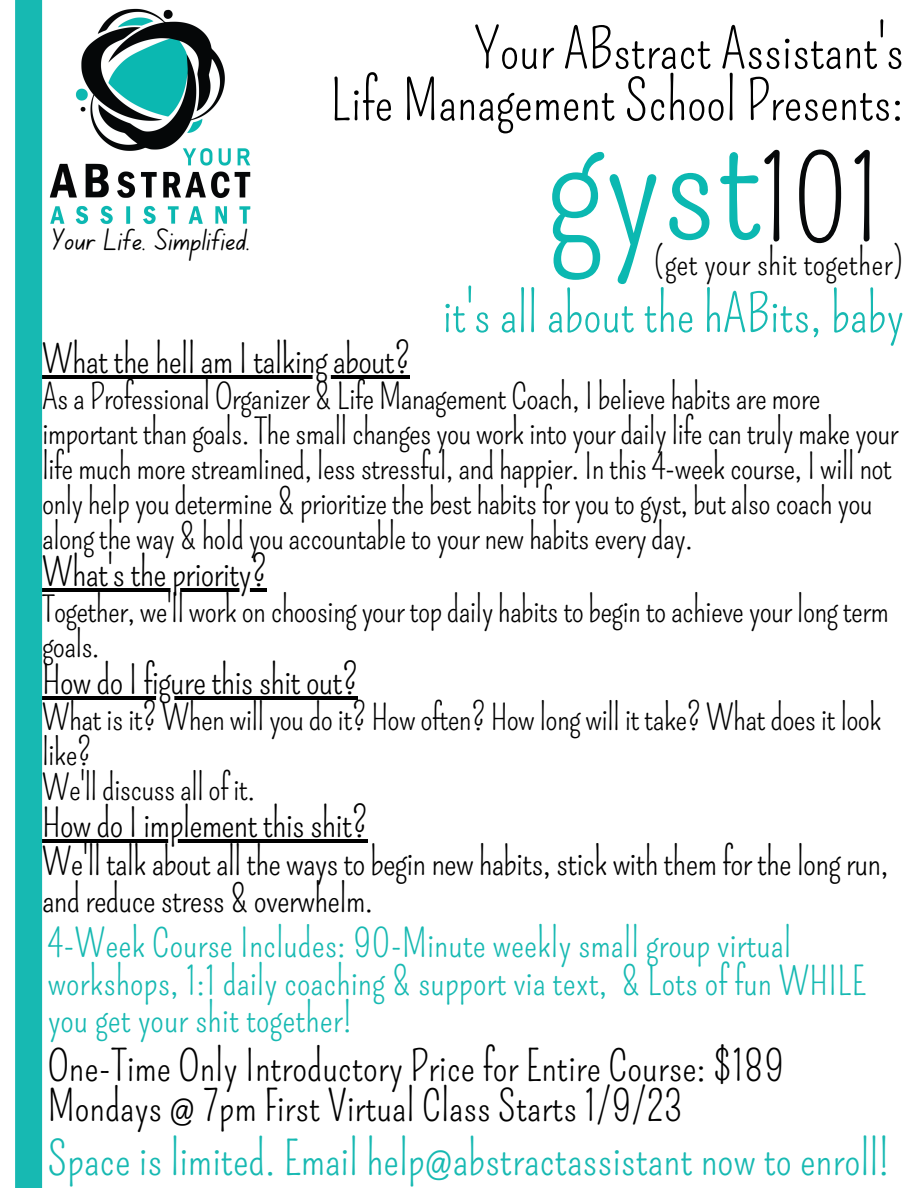
<style>
.page{position:relative;width:918px;height:1188px;background:#fff}
.page>*{position:absolute;margin:0;border:0;box-sizing:border-box;transform-origin:0 0}
.t1{font:173.55px "Pompiere";color:#0bb8b1}
.t2{font:115.95px "Pompiere";color:#07090a}
.t3{font:55.05px/51.8px "Pompiere";color:#000;text-align:right}
.t4{font:52.2px "Pompiere";color:#17b9b2}
.t5{font:46.05px "Pompiere";color:#17b9b2}
.t6{font:42.15px/39.9px "Pompiere";color:#000}
.t7{font:38.85px "Pompiere";letter-spacing:-.02em;color:#000}
.t8{font:38.55px/37.3px "Pompiere";color:#17b9b2}
.t9{font:37.2px/37.2px "Pompiere";letter-spacing:-.02em;color:#000}
.t10{font:35.4px "Pompiere";color:#000}
.t11{font:34.8px/34.8px "Pompiere";letter-spacing:-.02em;color:#000}
.t12{font:31.05px "Canva School Font";color:#000}
</style>
<div class="page">
<hr style="left:42px;top:376px;width:368px;height:3px;background:#000">
<hr style="left:42px;top:588px;width:225px;height:4px;background:#000">
<hr style="left:42px;top:696px;width:316px;height:4px;background:#000">
<hr style="left:42px;top:839px;width:325px;height:3px;background:#000">
<img style="left:42px;top:8px;width:209px;height:218px">
<div style="left:15px;top:0;width:27px;height:1188px;background:#17b9b2"></div>
<h3 class="t3" style="left:330px;top:24px;width:575px">Your ABstract Assistant's<br>Life Management School Presents:</h3>
<h1 class="t1" style="left:546px;top:76px;width:218px">gyst</h1>
<h2 class="t2" style="left:759px;top:133px;width:124px">101</h2>
<p class="t12" style="left:52px;top:226px;width:201px">Your Life. Simplified.</p>
<p class="t10" style="left:654px;top:242px;width:250px">(get your shit together)</p>
<h3 class="t4" style="left:443px;top:283px;width:463px">it's all about the hABits, baby</h3>
<p class="t7" style="left:42px;top:337px;width:370px">What the hell am I talking about?</p>
<p class="t11" style="left:42px;top:380px;width:858px">As a Professional Organizer &amp; Life Management Coach, I believe habits are more important than goals. The small changes you work into your daily life can truly make your life much more streamlined, less stressful, and happier. In this 4-week course, I will not only help you determine &amp; prioritize the best habits for you to gyst, but also coach you along the way &amp; hold you accountable to your new habits every day.</p>
<p class="t7" style="left:42px;top:550px;width:227px">What's the priority?</p>
<p class="t11" style="left:42px;top:593px;width:848px">Together, we'll work on choosing your top daily habits to begin to achieve your long term goals.</p>
<p class="t7" style="left:42px;top:658px;width:318px">How do I figure this shit out?</p>
<p class="t11" style="left:42px;top:701px;width:841px">What is it? When will you do it? How often? How long will it take? What does it look like?<br>We'll discuss all of it.</p>
<p class="t7" style="left:42px;top:800px;width:327px">How do I implement this shit?</p>
<p class="t9" style="left:42px;top:844px;width:848px">We'll talk about all the ways to begin new habits, stick with them for the long run, and reduce stress &amp; overwhelm.</p>
<p class="t8" style="left:48px;top:926px;width:820px">4-Week Course Includes: 90-Minute weekly small group virtual workshops, 1:1 daily coaching &amp; support via text, &amp; Lots of fun WHILE you get your shit together!</p>
<p class="t6" style="left:48px;top:1047px;width:738px">One-Time Only Introductory Price for Entire Course: $189<br>Mondays @ 7pm First Virtual Class Starts 1/9/23</p>
<h3 class="t5" style="left:48px;top:1132px;width:843px">Space is limited. Email help@abstractassistant now to enroll!</h3>
</div>
